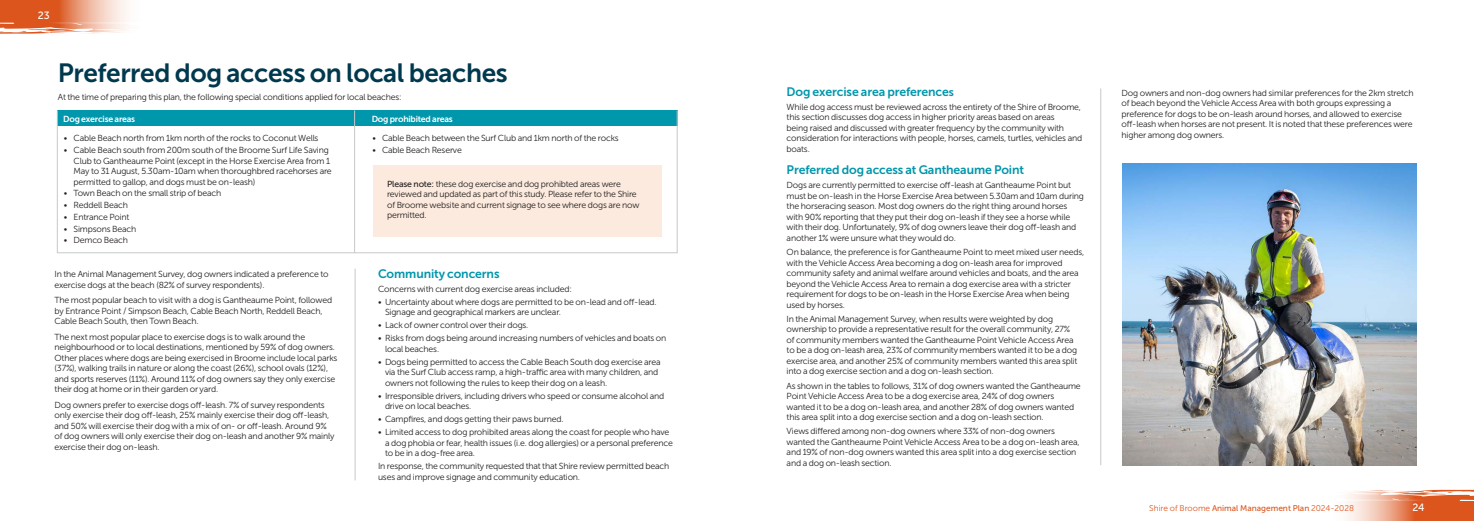
<style>
.page{position:relative;width:1474px;height:521px;background:#fff}
.page>*{position:absolute;margin:0;border:0;box-sizing:border-box;transform-origin:0 0}
.t1{font:26.25px "Museo Sans 700";letter-spacing:-.015em;color:#00384e}
.t2{font:12.25px "Museo Sans 700";letter-spacing:-.01em;color:#0096ab}
.Sub_head_green{font:10.5px "Museo Sans 500";color:#fff}
.t3{font:8.75px/10.5px "Museo Sans 300";letter-spacing:-.02em;color:#231f20}
.MAIN_BODY_TEXT{font:8.75px "Museo Sans 700";letter-spacing:-.025em;color:#fff}
.t4{font:8.31px "Museo Sans 300";color:#db551d}
.s1{font-family:"Museo Sans 500"}
.s2{font-size:11.38px}
</style>
<div class="page">
<svg style="left:0;top:0;width:127px;height:34px;background:#e89775"></svg>
<svg style="left:1347px;top:489px;width:127px;height:32px;background:#e99a79"></svg>
<div style="left:373px;top:165px;width:288px;height:71px;background:#fbeadd"></div>
<hr style="left:1100px;top:88px;width:1px;height:377px;background:#c7c8ca">
<hr style="left:355px;top:269px;width:1px;height:211px;background:#c7c8ca">
<div style="left:57px;top:111px;width:620px;height:15px;background:#0096ab"></div>
<hr style="left:354px;top:110px;width:1px;height:143px;background:#c7c8ca">
<hr style="left:677px;top:110px;width:1px;height:143px;background:#c7c8ca">
<hr style="left:57px;top:110px;width:1px;height:143px;background:#c7c8ca">
<hr style="left:57px;top:252px;width:620px;height:1px;background:#c7c8ca">
<img style="left:1122px;top:163px;width:294px;height:302px">
<p class="Sub_head_green" style="left:38px;top:10px;width:13px">23</p>
<p class="t1" style="left:58px;top:58px;width:451px">Preferred dog access on local beaches</p>
<p class="t3" style="left:58px;top:92px;width:345px">At the time of preparing this plan, the following special conditions applied for local beaches:</p>
<p class="MAIN_BODY_TEXT" style="left:63px;top:114px;width:74px">Dog exercise areas</p>
<p class="MAIN_BODY_TEXT" style="left:372px;top:114px;width:83px">Dog prohibited areas</p>
<p class="t3" style="left:64px;top:133px;width:256px">• Cable Beach north from 1km north of the rocks to Coconut Wells</p>
<p class="t3" style="left:73px;top:145px;width:260px;text-indent:-10px">• Cable Beach south from 200m south of the Broome Surf Life Saving Club to Gantheaume Point (except in the Horse Exercise Area from 1<br>May to 31 August, 5.30am-10am when thoroughbred racehorses are permitted to gallop, and dogs must be on-leash)</p>
<p class="t3" style="left:64px;top:188px;width:159px">• Town Beach on the small strip of beach</p>
<p class="t3" style="left:64px;top:200px;width:66px">• Reddell Beach</p>
<p class="t3" style="left:64px;top:212px;width:67px">• Entrance Point</p>
<p class="t3" style="left:64px;top:223px;width:74px">• Simpsons Beach</p>
<p class="t3" style="left:64px;top:235px;width:66px">• Demco Beach</p>
<p class="t3" style="left:372px;top:133px;width:248px">• Cable Beach between the Surf Club and 1km north of the rocks</p>
<p class="t3" style="left:372px;top:145px;width:91px">• Cable Beach Reserve</p>
<p class="t3" style="left:387px;top:179px;width:254px"><span class="s1">Please note:</span> these dog exercise and dog prohibted areas were reviewed and updated as part of this study. Please refer to the Shire of Broome website and current signage to see where dogs are now permitted.</p>
<p class="t3" style="left:55px;top:269px;width:275px">In the Animal Management Survey, dog owners indicated a preference to exercise dogs at the beach (82% of survey respondents).</p>
<p class="t3" style="left:55px;top:295px;width:279px">The most popular beach to visit with a dog is Gantheaume Point, followed by Entrance Point / Simpson Beach, Cable Beach North, Reddell Beach,<br>Cable Beach South, then Town Beach.</p>
<p class="t3" style="left:55px;top:332px;width:284px">The next most popular place to exercise dogs is to walk around the neighbourhood or to local destinations, mentioned by 59% of dog owners.<br>Other places where dogs are being exercised in Broome include local parks (37%), walking trails in nature or along the coast (26%), school ovals (12%), and sports reserves (11%). Around 11% of dog owners say they only exercise their dog at home or in their garden or yard.</p>
<p class="t3" style="left:55px;top:400px;width:281px">Dog owners prefer to exercise dogs off-leash. 7% of survey respondents only exercise their dog off-leash, 25% mainly exercise their dog off-leash, and 50% will exercise their dog with a mix of on- or off-leash. Around 9% of dog owners will only exercise their dog on-leash and another 9% mainly exercise their dog on-leash.</p>
<p class="t2" style="left:378px;top:267px;width:123px">Community concerns</p>
<p class="t3" style="left:378px;top:284px;width:195px">Concerns with current dog exercise areas included:</p>
<p class="t3" style="left:385px;top:297px;width:273px;text-indent:-7px">• Uncertainty about where dogs are permitted to be on-lead and off-lead.<br>Signage and geographical markers are unclear.</p>
<p class="t3" style="left:378px;top:320px;width:152px">• Lack of owner control over their dogs.</p>
<p class="t3" style="left:385px;top:333px;width:283px;text-indent:-7px">• Risks from dogs being around increasing numbers of vehicles and boats on local beaches.</p>
<p class="t3" style="left:385px;top:356px;width:277px;text-indent:-7px">• Dogs being permitted to access the Cable Beach South dog exercise area via the Surf Club access ramp, a high-traffic area with many children, and owners not following the rules to keep their dog on a leash.</p>
<p class="t3" style="left:385px;top:390px;width:281px;text-indent:-7px">• Irresponsible drivers, including drivers who speed or consume alcohol and drive on local beaches.</p>
<p class="t3" style="left:378px;top:414px;width:187px">• Campfires, and dogs getting their paws burned.</p>
<p class="t3" style="left:385px;top:427px;width:289px;text-indent:-7px">• Limited access to dog prohibited areas along the coast for people who have a dog phobia or fear, health issues (i.e. dog allergies) or a personal preference to be in a dog-free area.</p>
<p class="t3" style="left:378px;top:461px;width:293px">In response, the community requested that that Shire review permitted beach uses and improve signage and community education.</p>
<p class="t2" style="left:786px;top:85px;width:169px">Dog exercise area preference<span class="s2">s</span></p>
<p class="t3" style="left:786px;top:102px;width:297px">While dog access must be reviewed across the entirety of the Shire of Broome, this section discusses dog access in higher priority areas based on areas<br>being raised and discussed with greater frequency by the community with consideration for interactions with people, horses, camels, turtles, vehicles and boats.</p>
<p class="t2" style="left:786px;top:163px;width:239px">Preferred dog access at Gantheaume Point</p>
<p class="t3" style="left:786px;top:180px;width:299px">Dogs are currently permitted to exercise off-leash at Gantheaume Point but must be on-leash in the Horse Exercise Area between 5.30am and 10am during the horseracing season. Most dog owners do the right thing around horses with 90% reporting that they put their dog on-leash if they see a horse while with their dog. Unfortunately, 9% of dog owners leave their dog off-leash and another 1% were unsure what they would do.</p>
<p class="t3" style="left:786px;top:247px;width:299px">On balance, the preference is for Gantheaume Point to meet mixed user needs, with the Vehicle Access Area becoming a dog on-leash area for improved community safety and animal welfare around vehicles and boats, and the area beyond the Vehicle Access Area to remain a dog exercise area with a stricter requirement for dogs to be on-leash in the Horse Exercise Area when being used by horses.</p>
<p class="t3" style="left:786px;top:314px;width:292px">In the Animal Management Survey, when results were weighted by dog ownership to provide a representative result for the overall community, 27% of community members wanted the Gantheaume Point Vehicle Access Area to be a dog on-leash area, 23% of community members wanted it to be a dog exercise area, and another 25% of community members wanted this area split into a dog exercise section and a dog on-leash section.</p>
<p class="t3" style="left:786px;top:380px;width:295px">As shown in the tables to follows, 31% of dog owners wanted the Gantheaume Point Vehicle Access Area to be a dog exercise area, 24% of dog owners wanted it to be a dog on-leash area, and another 28% of dog owners wanted this area split into a dog exercise section and a dog on-leash section.</p>
<p class="t3" style="left:786px;top:426px;width:294px">Views differed among non-dog owners where 33% of non-dog owners wanted the Gantheaume Point Vehicle Access Area to be a dog on-leash area, and 19% of non-dog owners wanted this area split into a dog exercise section and a dog on-leash section.</p>
<p class="t3" style="left:1121px;top:87px;width:293px">Dog owners and non-dog owners had similar preferences for the 2km stretch of beach beyond the Vehicle Access Area with both groups expressing a preference for dogs to be on-leash around horses, and allowed to exercise off-leash when horses are not present. It is noted that these preferences were higher among dog owners.</p>
<p class="t4" style="left:1149px;top:504px;width:206px">Shire of Broome <span class="s1">Animal Management Plan</span> 2024-2028</p>
<p class="Sub_head_green" style="left:1412px;top:502px;width:13px">24</p>
</div>
